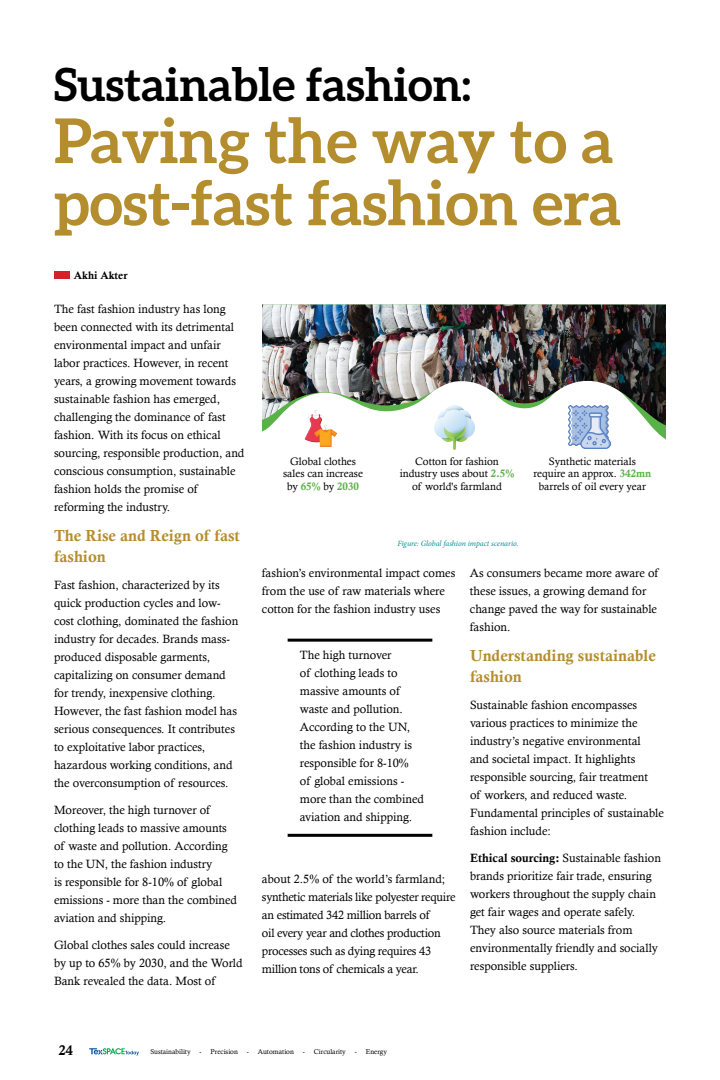
<style>
.page{position:relative;width:720px;height:1080px;background:#fff}
.page>*{position:absolute;margin:0;border:0;box-sizing:border-box;transform-origin:0 0}
.t1{font:700 61.8px/62.2px "Aleo";color:#b48e2e}
.t2{font:700 45.8px "Aleo";color:#000}
.t3{font:16px/21px "Calis MT Bol";color:#b48e2e}
.t4{font:14px "Calis MT Bol";color:#000}
.t5{font:12px/18px "Calisto";color:#000}
.t6{font:12px/18px "Calisto";letter-spacing:-.02em;color:#000}
.t7{font:10.8px/12.6px "Calisto";color:#000;text-align:center}
.t8{font:10.8px "Calis MT Bol";color:#59b247}
.t9{font:10.8px "Calis MT Bol";color:#000}
.t10{font:italic 8px "Minion Pro";letter-spacing:-.005em;color:#009196}
.t11{font:7px "Calisto";color:#000}
.s1{font-family:"Calis MT Bol";color:#59b247}
.s2{font-family:"Calisto";color:#000}
.s3{font-family:"Calis MT Bol"}
</style>
<div class="page">
<svg style="left:89px;top:1048px;width:50px;height:8px"></svg>
<div style="left:54px;top:271px;width:16px;height:8px;background:#d2232a"></div>
<img style="left:304px;top:425px;width:34px;height:21px">
<img style="left:434px;top:425px;width:41px;height:25px">
<img style="left:568px;top:425px;width:43px;height:23px">
<img style="left:262px;top:305px;width:404px;height:120px">
<hr style="left:288px;top:639px;width:144px;height:3px;background:#000">
<hr style="left:288px;top:834px;width:144px;height:3px;background:#000">
<h2 class="t2" style="left:54px;top:58px;width:418px">Sustainable fashion:</h2>
<h1 class="t1" style="left:54px;top:109px;width:569px">Paving the way to a post-fast fashion era</h1>
<p class="t9" style="left:74px;top:269px;width:55px">Akhi Akter</p>
<p class="t5" style="left:54px;top:300px;width:192px">The fast fashion industry has long been connected with its detrimental environmental impact and unfair labor practices. However, in recent years, a growing movement towards sustainable fashion has emerged, challenging the dominance of fast fashion. With its focus on ethical sourcing, responsible production, and conscious consumption, sustainable fashion holds the promise of reforming the industry.</p>
<h3 class="t3" style="left:54px;top:525px;width:188px">The Rise and Reign of fast fashion</h3>
<p class="t5" style="left:54px;top:576px;width:186px">Fast fashion, characterized by its quick production cycles and low&shy;cost clothing, dominated the fashion industry for decades. Brands mass&shy;produced disposable garments, capitalizing on consumer demand for trendy, inexpensive clothing.<br>However, the fast fashion model has serious consequences. It contributes to exploitative labor practices, hazardous working conditions, and the overconsumption of resources.</p>
<p class="t5" style="left:54px;top:801px;width:185px">Moreover, the high turnover of clothing leads to massive amounts of waste and pollution. According to the UN, the fashion industry<br>is responsible for 8-10% of global emissions - more than the combined aviation and shipping.</p>
<p class="t5" style="left:54px;top:936px;width:190px">Global clothes sales could increase by up to 65% by 2030, and the World<br>Bank revealed the data. Most of</p>
<p class="t7" style="left:400px;top:455px;width:116px">Cotton for fashion industry uses about <span class="s1">2.5% </span>of world's farmland</p>
<p class="t7" style="left:533px;top:455px;width:119px">Synthetic materials require an approx. <span class="s1">342mn </span>barrels of oil every year</p>
<p class="t7" style="left:283px;top:455px;width:81px">Global clothes sales can increase</p>
<p class="t8" style="left:287px;top:480px;width:74px"><span class="s2">by</span> 65% <span class="s2">by</span> 2030</p>
<p class="t10" style="left:397px;top:538px;width:123px">Figure: Global fashion impact scenario.</p>
<p class="t5" style="left:262px;top:564px;width:195px">fashion’s environmental impact comes from the use of raw materials where cotton for the fashion industry uses</p>
<p class="t5" style="left:470px;top:564px;width:190px">As consumers became more aware of these issues, a growing demand for change paved the way for sustainable fashion.</p>
<h3 class="t3" style="left:470px;top:645px;width:187px">Understanding sustainable fashion</h3>
<p class="t5" style="left:470px;top:696px;width:195px">Sustainable fashion encompasses various practices to minimize the industry’s negative environmental<br>and societal impact. It highlights responsible sourcing, fair treatment<br>of workers, and reduced waste.<br>Fundamental principles of sustainable fashion include:</p>
<p class="t5" style="left:470px;top:849px;width:193px"><span class="s3">Ethical sourcing:</span> Sustainable fashion brands prioritize fair trade, ensuring workers throughout the supply chain get fair wages and operate safely.<br>They also source materials from environmentally friendly and socially responsible suppliers.</p>
<p class="t5" style="left:300px;top:646px;width:126px">The high turnover<br>of clothing leads to massive amounts of waste and pollution.<br>According to the UN, the fashion industry is responsible for 8-10%<br>of global emissions - more than the combined aviation and shipping.</p>
<p class="t6" style="left:262px;top:870px;width:195px">about 2.5% of the world’s farmland; synthetic materials like polyester require an estimated 342 million barrels of<br>oil every year and clothes production processes such as dying requires 43 million tons of chemicals a year.</p>
<p class="t4" style="left:59px;top:1042px;width:16px">24</p>
<p class="t11" style="left:150px;top:1047px;width:42px">Sustainability</p>
<p class="t11" style="left:200px;top:1047px;width:40px">- Precision</p>
<p class="t11" style="left:247px;top:1047px;width:49px">- Automation</p>
<p class="t11" style="left:303px;top:1047px;width:44px">- Circularity</p>
<p class="t11" style="left:355px;top:1047px;width:34px">- Energy</p>
</div>
